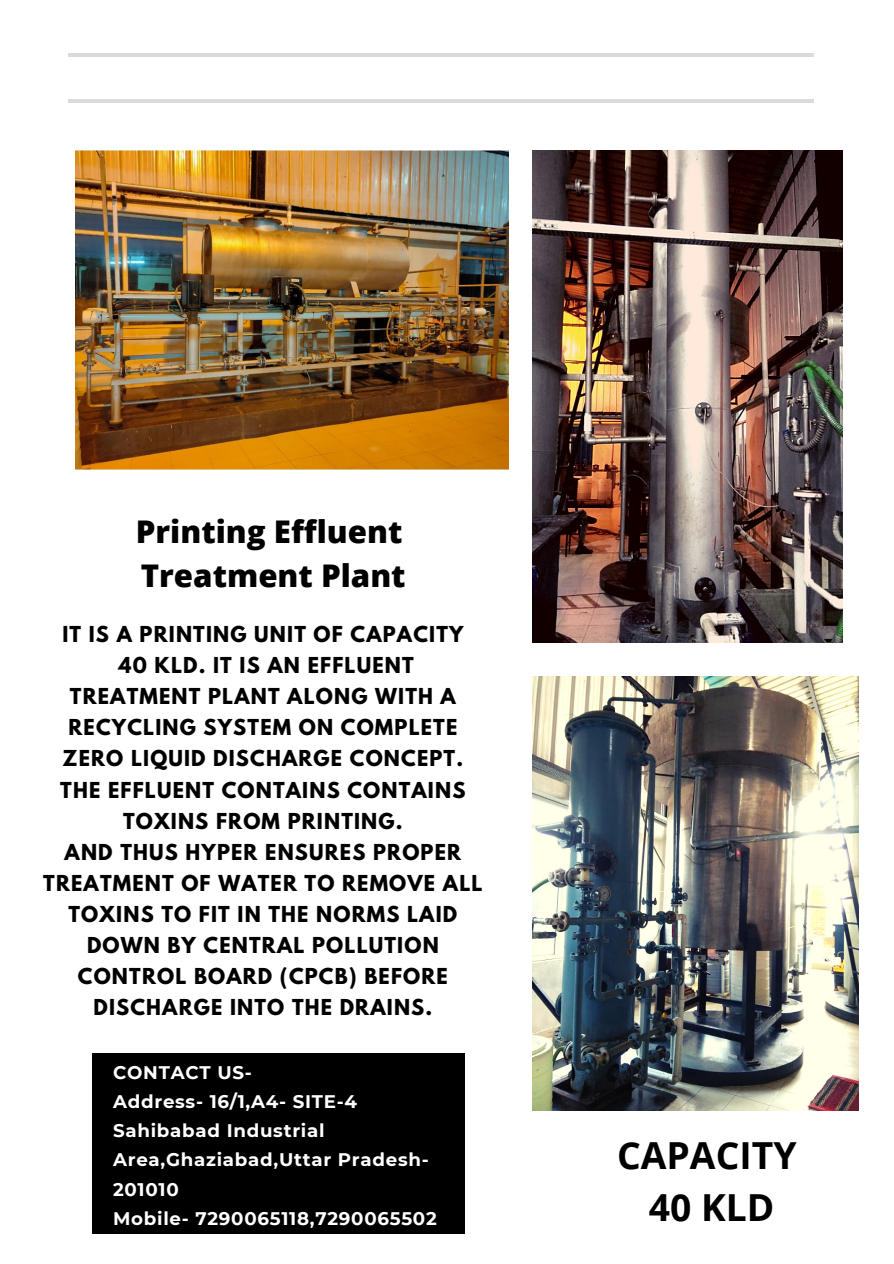
<style>
.page{position:relative;width:894px;height:1264px;background:#fff}
.page>*{position:absolute;margin:0;border:0;box-sizing:border-box;transform-origin:0 0}
.t1{font:700 37.2px "Open Sans";color:#000}
.t2{font:800 31.2px "Open Sans";color:#000}
.t3{font:700 19.5px/31px "League Spartan";letter-spacing:.06em;color:#000;text-align:center}
.t4{font:700 18.15px/29.2px "Montserrat";letter-spacing:.04em;color:#fff}
</style>
<div class="page">
<hr style="left:68px;top:99px;width:744px;height:3px;background:#000">
<hr style="left:69px;top:53px;width:744px;height:4px;background:#dadada">
<img style="left:75px;top:150px;width:434px;height:319px">
<img style="left:532px;top:150px;width:310px;height:492px">
<div style="left:93px;top:1053px;width:371px;height:180px;background:#000"></div>
<img style="left:532px;top:676px;width:326px;height:434px">
<p class="t2" style="left:136px;top:510px;width:268px">Printing Effluent</p>
<p class="t2" style="left:141px;top:553px;width:266px">Treatment Plant</p>
<p class="t3" style="left:62px;top:621px;width:402px">IT IS A PRINTING UNIT OF CAPACITY</p>
<p class="t3" style="left:63px;top:652px;width:402px">40 KLD. IT IS AN EFFLUENT<br>TREATMENT PLANT ALONG WITH A<br>RECYCLING SYSTEM ON COMPLETE<br>ZERO LIQUID DISCHARGE CONCEPT.</p>
<p class="t3" style="left:60px;top:776px;width:406px">THE EFFLUENT CONTAINS CONTAINS<br>TOXINS FROM PRINTING.</p>
<p class="t3" style="left:43px;top:838px;width:440px">AND THUS HYPER ENSURES PROPER<br>TREATMENT OF WATER TO REMOVE ALL<br>TOXINS TO FIT IN THE NORMS LAID<br>DOWN BY CENTRAL POLLUTION<br>CONTROL BOARD (CPCB) BEFORE<br>DISCHARGE INTO THE DRAINS.</p>
<p class="t4" style="left:113px;top:1057px;width:140px">CONTACT US-</p>
<p class="t4" style="left:113px;top:1086px;width:317px">Address- 16/1,A4- SITE-4<br>Sahibabad Industrial<br>Area,Ghaziabad,Uttar Pradesh-<br>201010</p>
<p class="t4" style="left:113px;top:1203px;width:325px">Mobile- 7290065118,7290065502</p>
<p class="t1" style="left:617px;top:1129px;width:181px">CAPACITY</p>
<p class="t1" style="left:648px;top:1181px;width:127px">40 KLD</p>
</div>
